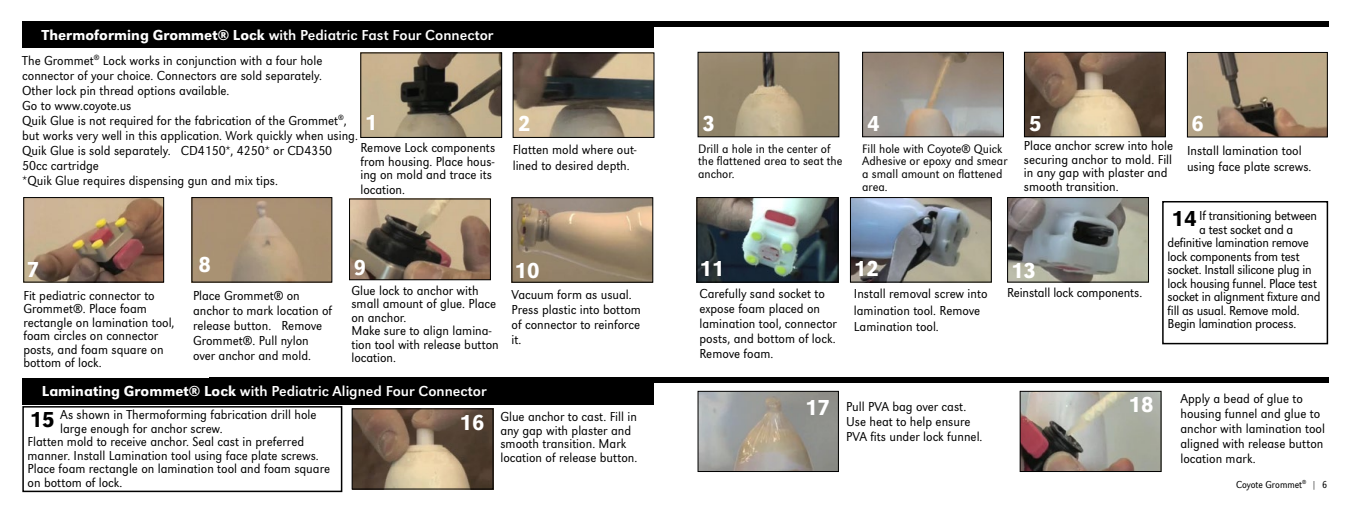
<style>
.page{position:relative;width:1350px;height:513px;background:#fff}
.page>*{position:absolute;margin:0;border:0;box-sizing:border-box;transform-origin:0 0}
.t1{font:500 22.5px "URW Grotesk Nar";color:#fff}
.t2{font:500 22.5px "URW Grotesk Nar";color:#000}
.t3{font:15px "URW Grotesk";color:#fff}
.t4{font:300 13.5px/15px "URW Grotesk Nar";color:#000}
.t5{font:300 13.5px "URW Grotesk Nar";letter-spacing:-.02em;color:#000}
.t6{font:300 12.75px/12.8px "URW Grotesk Nar";color:#000}
.t7{font:300 10.5px "URW Grotesk Ext Nar";color:#000}
.s1{font-weight:500}
</style>
<div class="page">
<img style="left:515px;top:55px;width:137px;height:81px">
<div style="left:513px;top:53px;width:141px;height:85px;border:1px solid #000"></div>
<img style="left:864px;top:54px;width:138px;height:81px">
<div style="left:862px;top:52px;width:142px;height:85px;border:1px solid #000"></div>
<img style="left:1026px;top:54px;width:138px;height:81px">
<div style="left:1024px;top:52px;width:142px;height:85px;border:1px solid #000"></div>
<img style="left:362px;top:55px;width:138px;height:81px">
<div style="left:360px;top:53px;width:142px;height:85px;border:1px solid #000"></div>
<img style="left:1189px;top:54px;width:137px;height:81px">
<div style="left:1187px;top:52px;width:141px;height:85px;border:1px solid #000"></div>
<img style="left:25px;top:199px;width:137px;height:81px">
<div style="left:23px;top:197px;width:141px;height:85px;border:1px solid #000"></div>
<img style="left:194px;top:199px;width:136px;height:81px">
<div style="left:192px;top:197px;width:140px;height:85px;border:1px solid #000"></div>
<div style="left:209px;top:378px;width:1119px;height:5px;background:#000"></div>
<div style="left:209px;top:22px;width:1119px;height:5px;background:#000"></div>
<img style="left:700px;top:54px;width:137px;height:81px">
<div style="left:698px;top:52px;width:141px;height:85px;border:1px solid #000"></div>
<img style="left:351px;top:201px;width:138px;height:77px">
<div style="left:349px;top:199px;width:142px;height:81px;border:1px solid #000"></div>
<div style="left:22px;top:378px;width:631px;height:26px;background:#000"></div>
<div style="left:22px;top:22px;width:631px;height:26px;background:#000"></div>
<img style="left:699px;top:199px;width:137px;height:81px">
<div style="left:697px;top:197px;width:141px;height:85px;border:1px solid #000"></div>
<img style="left:852px;top:199px;width:138px;height:81px">
<div style="left:850px;top:197px;width:142px;height:85px;border:1px solid #000"></div>
<img style="left:514px;top:199px;width:137px;height:82px">
<div style="left:512px;top:197px;width:141px;height:86px;border:1px solid #000"></div>
<img style="left:1009px;top:199px;width:138px;height:81px">
<div style="left:1007px;top:197px;width:142px;height:85px;border:1px solid #000"></div>
<img style="left:700px;top:393px;width:137px;height:77px">
<div style="left:698px;top:391px;width:141px;height:81px;border:1px solid #000"></div>
<img style="left:354px;top:410px;width:137px;height:77px">
<div style="left:352px;top:408px;width:141px;height:81px;border:1px solid #000"></div>
<img style="left:1022px;top:393px;width:137px;height:77px">
<div style="left:1020px;top:391px;width:141px;height:81px;border:1px solid #000"></div>
<div style="left:1162px;top:201px;width:166px;height:143px;border:2px solid #000"></div>
<div style="left:22px;top:406px;width:320px;height:86px;border:2px solid #000"></div>
<p class="t3" style="left:42px;top:27px;width:453px"><span class="s1">Thermoforming Grommet® Lock</span> with Pediatric Fast Four Connector</p>
<p class="t4" style="left:22px;top:53px;width:337px">The Grommet<sup>®</sup> Lock works in conjunction with a four hole connector of your choice. Connectors are sold separately.<br>Other lock pin thread options available.<br>Go to www.coyote.us<br>Quik Glue is not required for the fabrication of the Grommet<sup>®</sup>, but works very well in this application. Work quickly when using.<br>Quik Glue is sold separately. CD4150*, 4250* or CD4350<br>50cc cartridge<br>*Quik Glue requires dispensing gun and mix tips.</p>
<h1 class="t1" style="left:365px;top:110px;width:14px">1</h1>
<h1 class="t1" style="left:518px;top:110px;width:14px">2</h1>
<h1 class="t1" style="left:867px;top:111px;width:14px">4</h1>
<h1 class="t1" style="left:703px;top:111px;width:14px">3</h1>
<p class="t4" style="left:360px;top:141px;width:136px;line-height:13.5px;text-align:justify">Remove Lock components from housing. Place hous&shy;ing on mold and trace its</p>
<p class="t4" style="left:360px;top:182px;width:46px">location.</p>
<p class="t4" style="left:513px;top:141px;width:125px;line-height:16.2px">Flatten mold where out&shy;lined to desired depth.</p>
<p class="t6" style="left:862px;top:142px;width:147px">Fill hole with Coyote® Quick<br>Adhesive or epoxy and smear a small amount on flattened area.</p>
<p class="t6" style="left:698px;top:142px;width:146px">Drill a hole in the center of the flattened area to seat the anchor.</p>
<h1 class="t1" style="left:1029px;top:110px;width:14px">5</h1>
<h1 class="t1" style="left:1191px;top:110px;width:14px">6</h1>
<p class="t4" style="left:1024px;top:139px;width:151px;line-height:13.5px">Place anchor screw into hole securing anchor to mold. Fill in any gap with plaster and smooth transition.</p>
<p class="t4" style="left:1187px;top:142px;width:126px;line-height:16.2px">Install lamination tool using face plate screws.</p>
<h1 class="t1" style="left:27px;top:257px;width:14px">7</h1>
<p class="t4" style="left:23px;top:289px;width:153px;line-height:13.5px">Fit pediatric connector to<br>Grommet®. Place foam rectangle on lamination tool, foam circles on connector posts, and foam square on bottom of lock.</p>
<h1 class="t1" style="left:198px;top:252px;width:14px">8</h1>
<h1 class="t1" style="left:354px;top:254px;width:14px">9</h1>
<p class="t4" style="left:193px;top:288px;width:141px">Place Grommet® on anchor to mark location of release button. Remove<br>Grommet®. Pull nylon over anchor and mold.</p>
<p class="t4" style="left:351px;top:283px;width:149px;line-height:13.5px">Glue lock to anchor with small amount of glue. Place on anchor.<br>Make sure to align lamina&shy;tion tool with release button location.</p>
<h1 class="t1" style="left:515px;top:258px;width:26px">10</h1>
<h1 class="t1" style="left:699px;top:256px;width:26px">11</h1>
<h1 class="t1" style="left:854px;top:255px;width:26px">12</h1>
<h1 class="t1" style="left:1011px;top:257px;width:26px">13</h1>
<p class="t4" style="left:512px;top:287px;width:131px">Vacuum form as usual.<br>Press plastic into bottom of connector to reinforce it.</p>
<p class="t4" style="left:699px;top:286px;width:139px">Carefully sand socket to expose foam placed on lamination tool, connector posts, and bottom of lock.<br>Remove foam.</p>
<p class="t4" style="left:854px;top:286px;width:135px;line-height:16.2px">Install removal screw into lamination tool. Remove<br>Lamination tool.</p>
<p class="t4" style="left:1007px;top:285px;width:137px">Reinstall lock components.</p>
<p class="t5" style="left:1199px;top:208px;width:119px">If transitioning between</p>
<p class="t5" style="left:1199px;top:221px;width:96px">a test socket and a</p>
<p class="t5" style="left:1168px;top:235px;width:143px">definitive lamination remove</p>
<p class="t5" style="left:1168px;top:248px;width:134px">lock components from test</p>
<p class="t5" style="left:1168px;top:262px;width:146px">socket. Install silicone plug in</p>
<p class="t5" style="left:1168px;top:275px;width:151px">lock housing funnel. Place test</p>
<p class="t5" style="left:1168px;top:289px;width:154px">socket in alignment fixture and</p>
<p class="t5" style="left:1168px;top:302px;width:133px">fill as usual. Remove mold.</p>
<p class="t5" style="left:1168px;top:316px;width:130px">Begin lamination process.</p>
<h1 class="t2" style="left:1172px;top:206px;width:26px">14</h1>
<p class="t3" style="left:42px;top:383px;width:446px"><span class="s1">Laminating Grommet® Lock</span> with Pediatric Aligned Four Connector</p>
<h1 class="t1" style="left:805px;top:394px;width:26px">17</h1>
<p class="t4" style="left:1180px;top:391px;width:146px">Apply a bead of glue to housing funnel and glue to anchor with lamination tool aligned with release button location mark.</p>
<h1 class="t1" style="left:1129px;top:392px;width:26px">18</h1>
<h1 class="t2" style="left:30px;top:406px;width:26px">15</h1>
<p class="t4" style="left:500px;top:410px;width:138px;line-height:13.5px">Glue anchor to cast. Fill in any gap with plaster and smooth transition. Mark location of release button.</p>
<p class="t4" style="left:846px;top:399px;width:138px">Pull PVA bag over cast.<br>Use heat to help ensure<br>PVA fits under lock funnel.</p>
<p class="t4" style="left:60px;top:407px;width:258px">As shown in Thermoforming fabrication drill hole</p>
<p class="t4" style="left:60px;top:421px;width:164px">large enough for anchor screw.</p>
<p class="t4" style="left:28px;top:434px;width:278px">Flatten mold to receive anchor. Seal cast in preferred</p>
<p class="t4" style="left:28px;top:448px;width:293px">manner. Install Lamination tool using face plate screws.</p>
<p class="t4" style="left:28px;top:461px;width:304px">Place foam rectangle on lamination tool and foam square</p>
<p class="t4" style="left:28px;top:475px;width:96px">on bottom of lock.</p>
<h1 class="t1" style="left:460px;top:409px;width:26px">16</h1>
<p class="t7" style="left:1236px;top:478px;width:93px">Coyote Grommet<sup>®</sup> | 6</p>
</div>
